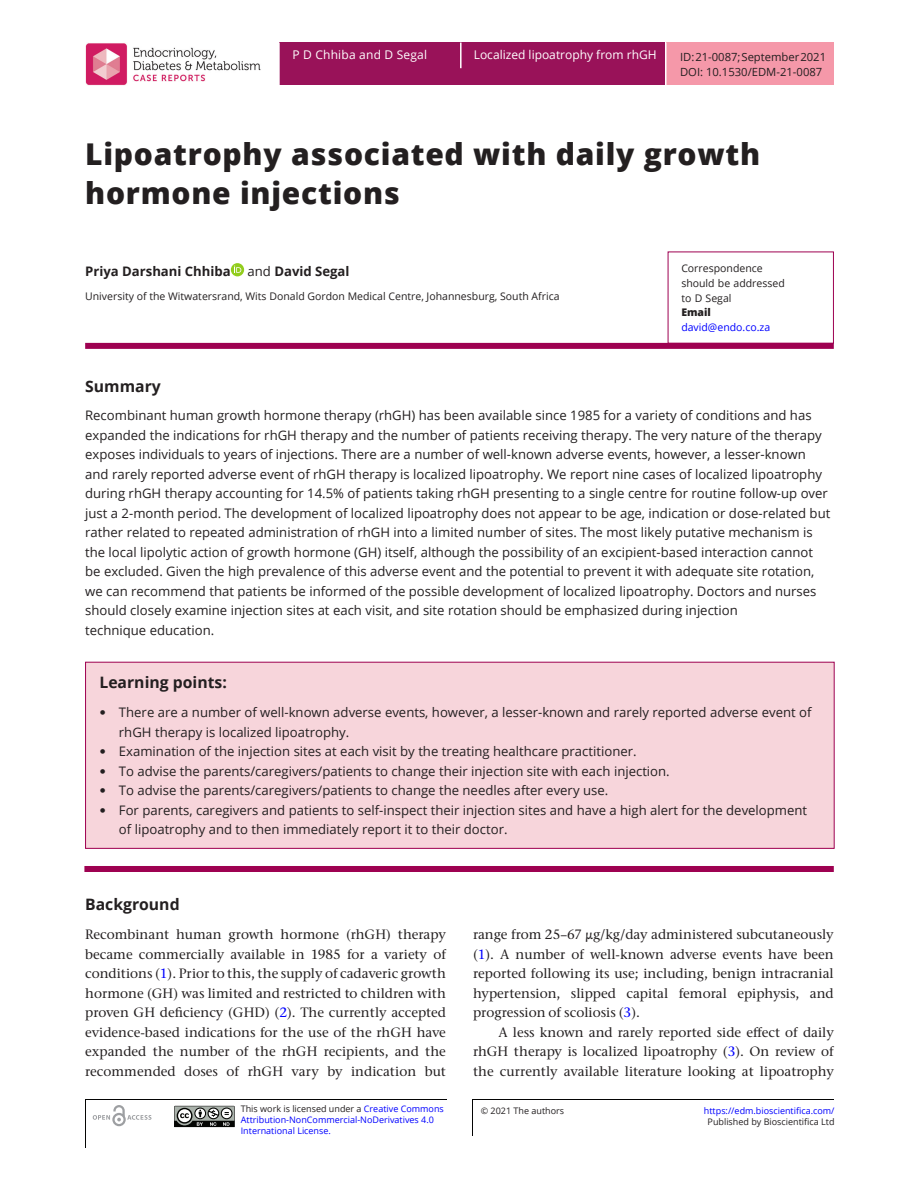
<style>
.page{position:relative;width:919px;height:1187px;background:#fff}
.page>*{position:absolute;margin:0;border:0;box-sizing:border-box;transform-origin:0 0}
.CT{font:800 30px/39px "Open Sans";letter-spacing:.025em;color:#231f20}
.H1_Rule{font:700 15.75px "Open Sans";color:#231f20}
.ABS_H{font:700 15.75px "Open Sans";color:#231f20}
.TXT{font:500 13.5px/19.5px "Stone Serif ITC Pro";color:#231f20;text-align:justify}
.TXI{font:500 13.5px/19.5px "Stone Serif ITC Pro";color:#231f20;text-align:justify}
.ABS_TXT{font:13.2px/19.5px "Open Sans";color:#231f20}
.AU{font:700 13.2px "Open Sans";color:#231f20}
.Article_Title{font:12px "Open Sans";color:#fff}
.Author_Name{font:12px "Open Sans";letter-spacing:.015em;color:#fff}
.t1{font:11.25px/14.1px "Open Sans";color:#231f20}
.Address{font:10.5px "Open Sans";color:#231f20}
.Corres{font:10.5px "Open Sans";color:#231f20}
.Corres-2{font:10.5px "Open Sans";color:#00f}
.Corres-3{font:800 10.5px "Open Sans";color:#231f20}
.t2{font:9px/10.5px "Open Sans";color:#00f}
.t3{font:9px "Open Sans";color:#231f20}
.s1{font-weight:400}
.s2{font-family:"Frutiger LT Std"}
.s3{color:#00f}
.s4{font-family:"STIX Two Text"}
.s5{color:#231f20}
</style>
<div class="page">
<div style="left:280px;top:43px;width:385px;height:42px;background:#991259"></div>
<div style="left:666px;top:43px;width:167px;height:42px;background:#f598a9"></div>
<svg style="left:460px;top:43px;width:1px;height:25px"></svg>
<img style="left:85px;top:43px;width:176px;height:42px">
<hr style="left:85px;top:1099px;width:1px;height:48px;background:#040503">
<hr style="left:472px;top:1099px;width:1px;height:36px;background:#050504">
<hr style="left:85px;top:1098px;width:361px;height:1px;background:#050504">
<hr style="left:472px;top:1099px;width:361px;height:1px;background:#050504">
<svg style="left:174px;top:1105px;width:61px;height:23px"></svg>
<svg style="left:93px;top:1105px;width:58px;height:21px"></svg>
<div style="left:85px;top:343px;width:748px;height:6px;background:#9e0151"></div>
<svg style="left:231px;top:263px;width:13px;height:13px"></svg>
<svg style="left:234px;top:265px;width:7px;height:8px"></svg>
<div style="left:86px;top:662px;width:748px;height:186px;background:#f7d5db"></div>
<div style="left:84px;top:865px;width:749px;height:6px;background:#9e0151"></div>
<p class="Author_Name" style="left:292px;top:47px;width:136px">P D Chhiba and D Segal</p>
<p class="Article_Title" style="left:474px;top:47px;width:184px">Localized lipoatrophy from rhGH</p>
<p class="t1" style="left:680px;top:50px;width:147px">ID: 21-0087; September 2021<br>DOI: 10.1530/EDM-21-0087</p>
<p class="CT" style="left:85px;top:133px;width:676px">Lipoatrophy associated with daily growth hormone injections</p>
<p class="AU" style="left:85px;top:262px;width:147px">Priya Darshani Chhiba</p>
<p class="AU" style="left:247px;top:262px;width:103px"><span class="s1">and</span> David Segal</p>
<p class="Address" style="left:85px;top:289px;width:476px">University of the Witwatersrand, Wits Donald Gordon Medical Centre, Johannesburg, South Africa</p>
<p class="Corres" style="left:681px;top:261px;width:83px">Correspondence</p>
<p class="Corres" style="left:681px;top:276px;width:105px">should be addressed</p>
<p class="Corres" style="left:681px;top:290px;width:52px">to D Segal</p>
<p class="Corres-3" style="left:681px;top:304px;width:31px">Email</p>
<p class="Corres-2" style="left:681px;top:320px;width:90px">david@endo.co.za</p>
<p class="ABS_H" style="left:85px;top:375px;width:77px">Summary</p>
<p class="ABS_TXT" style="left:85px;top:405px;width:746px">Recombinant human growth hormone therapy (rhGH) has been available since 1985 for a variety of conditions and has expanded the indications for rhGH therapy and the number of patients receiving therapy. The very nature of the therapy exposes individuals to years of injections. There are a number of well-known adverse events, however, a lesser-known and rarely reported adverse event of rhGH therapy is localized lipoatrophy. We report nine cases of localized lipoatrophy during rhGH therapy accounting for 14.5% of patients taking rhGH presenting to a single centre for routine follow-up over just a 2-month period. The development of localized lipoatrophy does not appear to be age, indication or dose-related but rather related to repeated administration of rhGH into a limited number of sites. The most likely putative mechanism is the local lipolytic action of growth hormone (GH) itself, although the possibility of an excipient-based interaction cannot be excluded. Given the high prevalence of this adverse event and the potential to prevent it with adequate site rotation, we can recommend that patients be informed of the possible development of localized lipoatrophy. Doctors and nurses should closely examine injection sites at each visit, and site rotation should be emphasized during injection<br>technique education.</p>
<h1 class="H1_Rule" style="left:99px;top:671px;width:129px">Learning points:</h1>
<p class="ABS_TXT" style="left:119px;top:702px;width:694px;text-indent:-20px"><span class="s2">•</span> There are a number of well-known adverse events, however, a lesser-known and rarely reported adverse event of rhGH therapy is localized lipoatrophy.</p>
<p class="ABS_TXT" style="left:99px;top:741px;width:538px"><span class="s2">•</span> Examination of the injection sites at each visit by the treating healthcare practitioner.</p>
<p class="ABS_TXT" style="left:99px;top:761px;width:572px"><span class="s2">•</span> To advise the parents/caregivers/patients to change their injection site with each injection.</p>
<p class="ABS_TXT" style="left:99px;top:780px;width:510px"><span class="s2">•</span> To advise the parents/caregivers/patients to change the needles after every use.</p>
<p class="ABS_TXT" style="left:119px;top:800px;width:689px;text-indent:-20px"><span class="s2">•</span> For parents, caregivers and patients to self-inspect their injection sites and have a high alert for the development of lipoatrophy and to then immediately report it to their doctor.</p>
<p class="H1_Rule" style="left:85px;top:893px;width:96px">Background</p>
<p class="TXT" style="left:85px;top:924px;width:362px">Recombinant human growth hormone (rhGH) therapy became commercially available in 1985 for a variety of conditions (<span class="s3">1</span>). Prior to this, the supply of cadaveric growth hormone (GH) was limited and restricted to children with proven GH deficiency (GHD) (<span class="s3">2</span>). The currently accepted evidence-based indications for the use of the rhGH have expanded the number of the rhGH recipients, and the recommended doses of rhGH vary by indication but</p>
<p class="TXT" style="left:473px;top:924px;width:362px">range from 25–67 <span class="s4">μ</span>g/kg/day administered subcutaneously (<span class="s3">1</span>). A number of well-known adverse events have been reported following its use; including, benign intracranial hypertension, slipped capital femoral epiphysis, and progression of scoliosis (<span class="s3">3</span>).</p>
<p class="TXI" style="left:473px;top:1022px;width:362px;text-indent:26px">A less known and rarely reported side effect of daily rhGH therapy is localized lipoatrophy (<span class="s3">3</span>). On review of the currently available literature looking at lipoatrophy</p>
<p class="t2" style="left:241px;top:1103px;width:204px"><span class="s5">This work is licensed under a</span> Creative Commons<br>Attribution-NonCommercial-NoDerivatives 4.0<br>International License.</p>
<p class="t3" style="left:481px;top:1103px;width:85px">© 2021 The authors</p>
<p class="t2" style="left:703px;top:1104px;width:132px">https://edm.bioscientifica.com/</p>
<p class="t3" style="left:707px;top:1115px;width:128px">Published by Bioscientifica Ltd</p>
</div>
